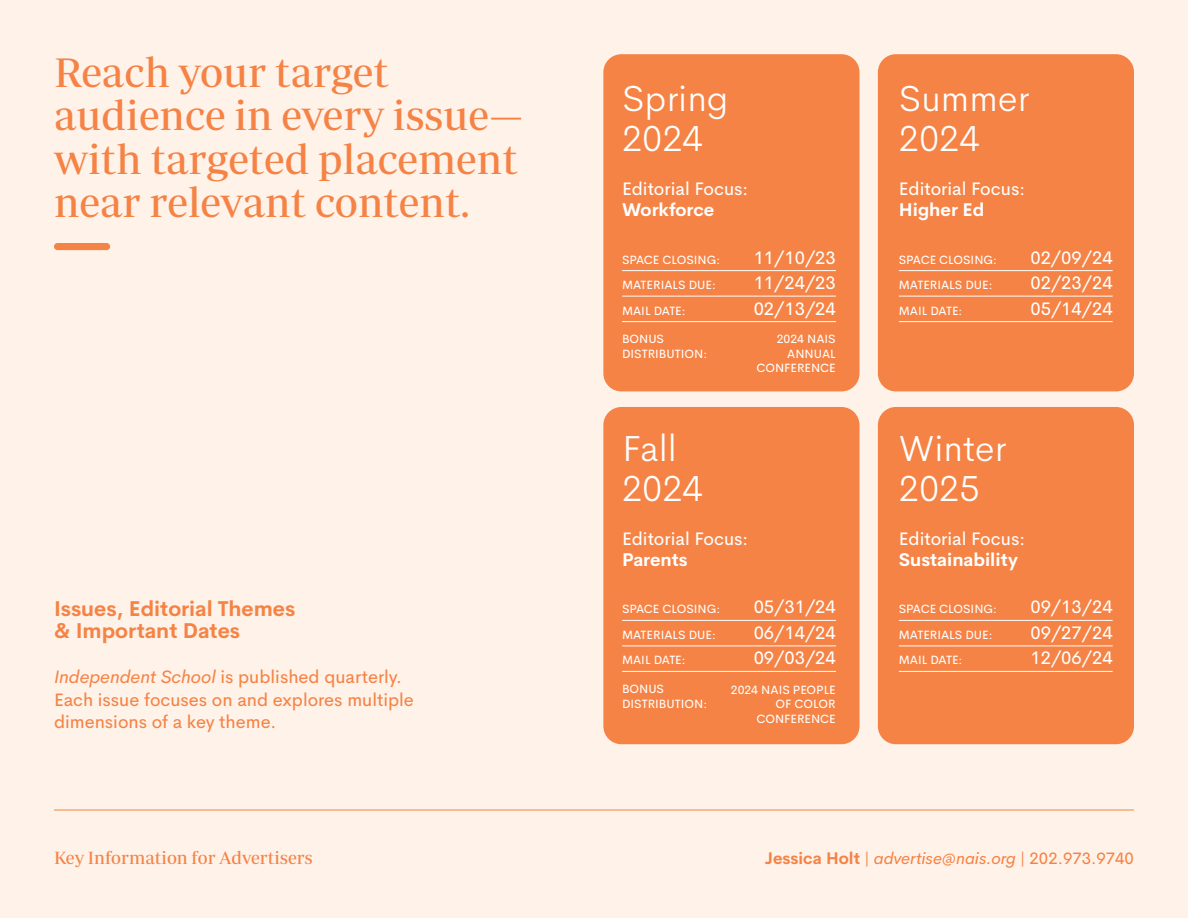
<style>
.page{position:relative;width:1188px;height:918px;background:#fff2e9}
.page>*{position:absolute;margin:0;border:0;box-sizing:border-box;transform-origin:0 0}
.t1{font:42px/43.5px "Periodico Display";color:#f58345}
.t2{font:300 36.6px/40.5px "Cerebri Sans";color:#fff}
.t3{font:700 21px/22.5px "Cerebri Sans";color:#f58345}
.t4{font:18.15px "Cerebri Sans";color:#fff}
.t5{font:700 18.15px "Cerebri Sans";color:#fff}
.t6{font:18px/22.5px "Cerebri Sans";color:#f58345}
.t7{font:18px "Periodico Display";color:#f58345}
.t8{font:italic 16.5px "Cerebri Sans";color:#f58345}
.t9{font:12px/14.4px "Cerebri Sans";color:#fff}
.s1{font-style:italic}
.s2{font-weight:700;font-style:normal}
.s3{font-style:normal}
</style>
<div class="page">
<hr style="left:54px;top:810px;width:1080px;height:1px;background:#f58345">
<div style="left:54px;top:243px;width:56px;height:7px;background:#f58345;border-radius:4px"></div>
<div style="left:603px;top:54px;width:257px;height:337px;background:#f58345;border-radius:18px"></div>
<div style="left:603px;top:407px;width:257px;height:337px;background:#f58345;border-radius:18px"></div>
<div style="left:878px;top:54px;width:256px;height:337px;background:#f58345;border-radius:18px"></div>
<div style="left:878px;top:407px;width:256px;height:337px;background:#f58345;border-radius:18px"></div>
<hr style="left:622px;top:270px;width:214px;height:1px;background:#fff">
<hr style="left:622px;top:296px;width:214px;height:1px;background:#fff">
<hr style="left:622px;top:321px;width:214px;height:1px;background:#fff">
<hr style="left:622px;top:620px;width:214px;height:1px;background:#fff">
<hr style="left:622px;top:646px;width:214px;height:1px;background:#fff">
<hr style="left:622px;top:671px;width:214px;height:1px;background:#fff">
<hr style="left:899px;top:270px;width:214px;height:1px;background:#fff">
<hr style="left:899px;top:296px;width:214px;height:1px;background:#fff">
<hr style="left:899px;top:321px;width:214px;height:1px;background:#fff">
<hr style="left:899px;top:620px;width:214px;height:1px;background:#fff">
<hr style="left:899px;top:646px;width:214px;height:1px;background:#fff">
<hr style="left:899px;top:671px;width:214px;height:1px;background:#fff">
<h1 class="t1" style="left:54px;top:50px;width:471px">Reach your target audience in every issue— with targeted placement near relevant content.</h1>
<h3 class="t3" style="left:54px;top:595px;width:243px">Issues, Editorial Themes &amp; Important Dates</h3>
<h3 class="t6" style="left:54px;top:664px;width:361px"><span class="s1">Independent School</span> is published quarterly.<br>Each issue focuses on and explores multiple dimensions of a key theme.</h3>
<h2 class="t2" style="left:622px;top:75px;width:108px">Spring<br>2024</h2>
<h3 class="t4" style="left:622px;top:174px;width:128px">Editorial Focus:</h3>
<h3 class="t5" style="left:622px;top:195px;width:94px">Workforce</h3>
<p class="t9" style="left:622px;top:251px;width:100px">SPACE CLOSING:</p>
<h3 class="t4" style="left:754px;top:243px;width:84px">11/10/23</h3>
<p class="t9" style="left:622px;top:277px;width:95px">MATERIALS DUE:</p>
<h3 class="t4" style="left:754px;top:268px;width:84px">11/24/23</h3>
<p class="t9" style="left:622px;top:302px;width:65px">MAIL DATE:</p>
<h3 class="t4" style="left:754px;top:294px;width:84px">02/13/24</h3>
<p class="t9" style="left:622px;top:331px;width:87px">BONUS<br>DISTRIBUTION:</p>
<p class="t9" style="left:756px;top:331px;width:81px;text-align:right">2024 NAIS<br>ANNUAL<br>CONFERENCE</p>
<h2 class="t2" style="left:622px;top:425px;width:82px">Fall<br>2024</h2>
<h3 class="t4" style="left:622px;top:524px;width:128px">Editorial Focus:</h3>
<h3 class="t5" style="left:622px;top:545px;width:67px">Parents</h3>
<p class="t9" style="left:622px;top:601px;width:100px">SPACE CLOSING:</p>
<h3 class="t4" style="left:754px;top:593px;width:84px">05/31/24</h3>
<p class="t9" style="left:622px;top:627px;width:95px">MATERIALS DUE:</p>
<h3 class="t4" style="left:754px;top:618px;width:84px">06/14/24</h3>
<p class="t9" style="left:622px;top:652px;width:65px">MAIL DATE:</p>
<h3 class="t4" style="left:754px;top:644px;width:84px">09/03/24</h3>
<p class="t9" style="left:622px;top:681px;width:87px">BONUS<br>DISTRIBUTION:</p>
<p class="t9" style="left:731px;top:682px;width:106px;text-align:right">2024 NAIS PEOPLE<br>OF COLOR<br>CONFERENCE</p>
<h2 class="t2" style="left:899px;top:75px;width:132px">Summer<br>2024</h2>
<h3 class="t4" style="left:899px;top:174px;width:128px">Editorial Focus:</h3>
<h3 class="t5" style="left:899px;top:195px;width:87px">Higher Ed</h3>
<p class="t9" style="left:899px;top:251px;width:100px">SPACE CLOSING:</p>
<h3 class="t4" style="left:1030px;top:243px;width:84px">02/09/24</h3>
<p class="t9" style="left:899px;top:277px;width:95px">MATERIALS DUE:</p>
<h3 class="t4" style="left:1030px;top:268px;width:84px">02/23/24</h3>
<p class="t9" style="left:899px;top:302px;width:65px">MAIL DATE:</p>
<h3 class="t4" style="left:1030px;top:294px;width:84px">05/14/24</h3>
<h2 class="t2" style="left:899px;top:425px;width:109px">Winter<br>2025</h2>
<h3 class="t4" style="left:899px;top:524px;width:128px">Editorial Focus:</h3>
<h3 class="t5" style="left:899px;top:545px;width:121px">Sustainability</h3>
<p class="t9" style="left:899px;top:601px;width:100px">SPACE CLOSING:</p>
<h3 class="t4" style="left:1030px;top:593px;width:84px">09/13/24</h3>
<p class="t9" style="left:899px;top:627px;width:95px">MATERIALS DUE:</p>
<h3 class="t4" style="left:1030px;top:618px;width:84px">09/27/24</h3>
<p class="t9" style="left:899px;top:652px;width:65px">MAIL DATE:</p>
<h3 class="t4" style="left:1030px;top:644px;width:84px">12/06/24</h3>
<h3 class="t7" style="left:54px;top:848px;width:260px">Key Information for Advertisers</h3>
<h3 class="t8" style="left:765px;top:845px;width:371px"><span class="s2">Jessica Holt</span> <span class="s3">|</span> advertise@nais.org <span class="s3">| 202.973.9740</span></h3>
</div>
